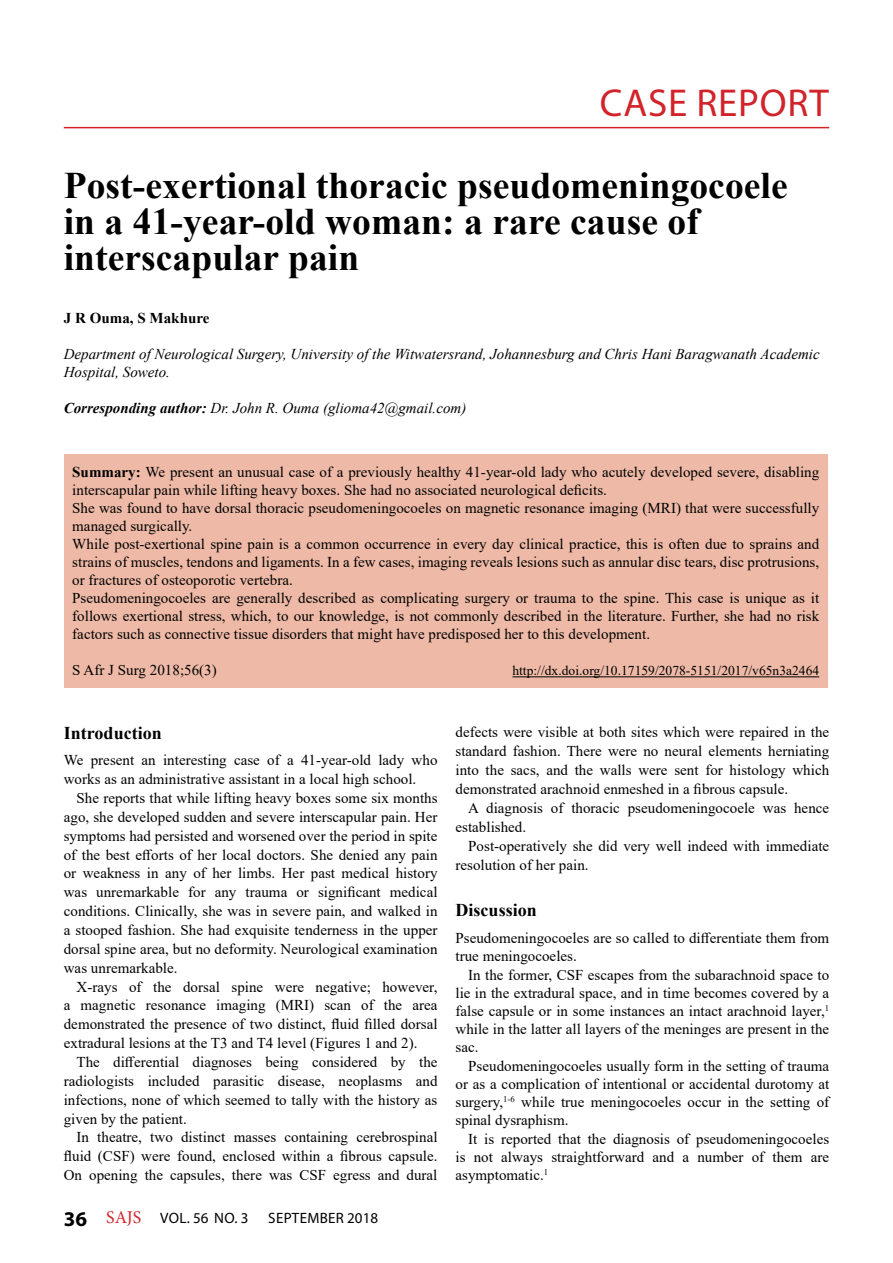
<style>
.page{position:relative;width:893px;height:1263px;background:#fff}
.page>*{position:absolute;margin:0;border:0;box-sizing:border-box;transform-origin:0 0}
.t1{font:39px "Myriad Pro";letter-spacing:.02em;color:#d2232a}
.t2{font:700 37.5px/36px "Times New Roman";color:#000}
.t3{font:700 18px "Times New Roman";color:#000}
.t4{font:15px/18.9px "Times New Roman";color:#000;text-align:justify}
.t5{font:italic 15px/18px "Times New Roman";color:#000}
.t6{font:15px "Myriad Pro";letter-spacing:.02em;color:#000}
.t7{font:700 15px "Times New Roman";color:#000}
.t8{font:13.5px "Times New Roman";color:#000}
.s1{font-weight:700}
.s2{font-weight:700;font-size:21px}
.s3{font-family:"Minion Pro";font-size:18px;color:#d2232a}
</style>
<div class="page">
<hr style="left:64px;top:127px;width:765px;height:1px;background:#d2232a">
<div style="left:64px;top:454px;width:764px;height:234px;background:#eebaa7"></div>
<hr style="left:512px;top:676px;width:307px;height:1px;background:#000">
<h1 class="t1" style="left:600px;top:78px;width:230px">CASE REPORT</h1>
<h2 class="t2" style="left:64px;top:166px;width:725px">Post-exertional thoracic pseudomeningocoele in a 41-year-old woman: a rare cause of interscapular pain</h2>
<p class="t7" style="left:64px;top:307px;width:147px">J R Ouma, S Makhure</p>
<p class="t5" style="left:64px;top:345px;width:757px">Department of Neurological Surgery, University of the Witwatersrand, Johannesburg and Chris Hani Baragwanath Academic<br>Hospital, Soweto.</p>
<p class="t5" style="left:64px;top:399px;width:404px"><span class="s1">Corresponding author:</span> Dr. John R. Ouma (glioma42@gmail.com)</p>
<p class="t4" style="left:72px;top:463px;width:748px;line-height:18px;text-align:left"><span class="s1">Summary:</span> We present an unusual case of a previously healthy 41-year-old lady who acutely developed severe, disabling interscapular pain while lifting heavy boxes. She had no associated neurological deficits.<br>She was found to have dorsal thoracic pseudomeningocoeles on magnetic resonance imaging (MRI) that were successfully managed surgically.<br>While post-exertional spine pain is a common occurrence in every day clinical practice, this is often due to sprains and strains of muscles, tendons and ligaments. In a few cases, imaging reveals lesions such as annular disc tears, disc protrusions, or fractures of osteoporotic vertebra.<br>Pseudomeningocoeles are generally described as complicating surgery or trauma to the spine. This case is unique as it follows exertional stress, which, to our knowledge, is not commonly described in the literature. Further, she had no risk factors such as connective tissue disorders that might have predisposed her to this development.</p>
<p class="t4" style="left:72px;top:660px;width:146px">S Afr J Surg 2018;56(3)</p>
<p class="t8" style="left:512px;top:661px;width:308px">http://dx.doi.org/10.17159/2078-5151/2017/v65n3a2464</p>
<p class="t3" style="left:64px;top:720px;width:100px">Introduction</p>
<p class="t4" style="left:64px;top:750px;width:375px">We present an interesting case of a 41-year-old lady who works as an administrative assistant in a local high school.</p>
<p class="t4" style="left:64px;top:788px;width:375px;text-indent:13px">She reports that while lifting heavy boxes some six months ago, she developed sudden and severe interscapular pain. Her symptoms had persisted and worsened over the period in spite of the best efforts of her local doctors. She denied any pain or weakness in any of her limbs. Her past medical history was unremarkable for any trauma or significant medical conditions. Clinically, she was in severe pain, and walked in a stooped fashion. She had exquisite tenderness in the upper dorsal spine area, but no deformity. Neurological examination was unremarkable.</p>
<p class="t4" style="left:64px;top:976px;width:375px;text-indent:13px">X-rays of the dorsal spine were negative; however, a magnetic resonance imaging (MRI) scan of the area demonstrated the presence of two distinct, fluid filled dorsal extradural lesions at the T3 and T4 level (Figures 1 and 2).</p>
<p class="t4" style="left:64px;top:1052px;width:375px;text-indent:13px">The differential diagnoses being considered by the radiologists included parasitic disease, neoplasms and infections, none of which seemed to tally with the history as given by the patient.</p>
<p class="t4" style="left:64px;top:1127px;width:375px;text-indent:13px">In theatre, two distinct masses containing cerebrospinal fluid (CSF) were found, enclosed within a fibrous capsule.<br>On opening the capsules, there was CSF egress and dural</p>
<p class="t6" style="left:64px;top:1209px;width:186px"><span class="s2">36</span> <span class="s3">SAJS</span> VOL. 56 NO. 3</p>
<p class="t6" style="left:268px;top:1209px;width:111px">SEPTEMBER 2018</p>
<p class="t4" style="left:455px;top:722px;width:375px">defects were visible at both sites which were repaired in the standard fashion. There were no neural elements herniating into the sacs, and the walls were sent for histology which demonstrated arachnoid enmeshed in a fibrous capsule.</p>
<p class="t4" style="left:455px;top:798px;width:375px;text-indent:13px">A diagnosis of thoracic pseudomeningocoele was hence established.</p>
<p class="t4" style="left:455px;top:836px;width:375px;text-indent:13px">Post-operatively she did very well indeed with immediate resolution of her pain.</p>
<p class="t3" style="left:455px;top:897px;width:83px">Discussion</p>
<p class="t4" style="left:455px;top:928px;width:375px;line-height:18.1px">Pseudomeningocoeles are so called to differentiate them from true meningocoeles.</p>
<p class="t4" style="left:455px;top:965px;width:375px;line-height:18.1px;text-indent:13px">In the former, CSF escapes from the subarachnoid space to lie in the extradural space, and in time becomes covered by a false capsule or in some instances an intact arachnoid layer,<sup>1 </sup>while in the latter all layers of the meninges are present in the sac.</p>
<p class="t4" style="left:455px;top:1056px;width:375px;line-height:18.1px;text-indent:13px">Pseudomeningocoeles usually form in the setting of trauma or as a complication of intentional or accidental durotomy at surgery,<sup>1-6</sup> while true meningocoeles occur in the setting of spinal dysraphism.</p>
<p class="t4" style="left:455px;top:1129px;width:375px;line-height:18.1px;text-indent:13px">It is reported that the diagnosis of pseudomeningocoeles is not always straightforward and a number of them are asymptomatic.<sup>1</sup></p>
</div>
